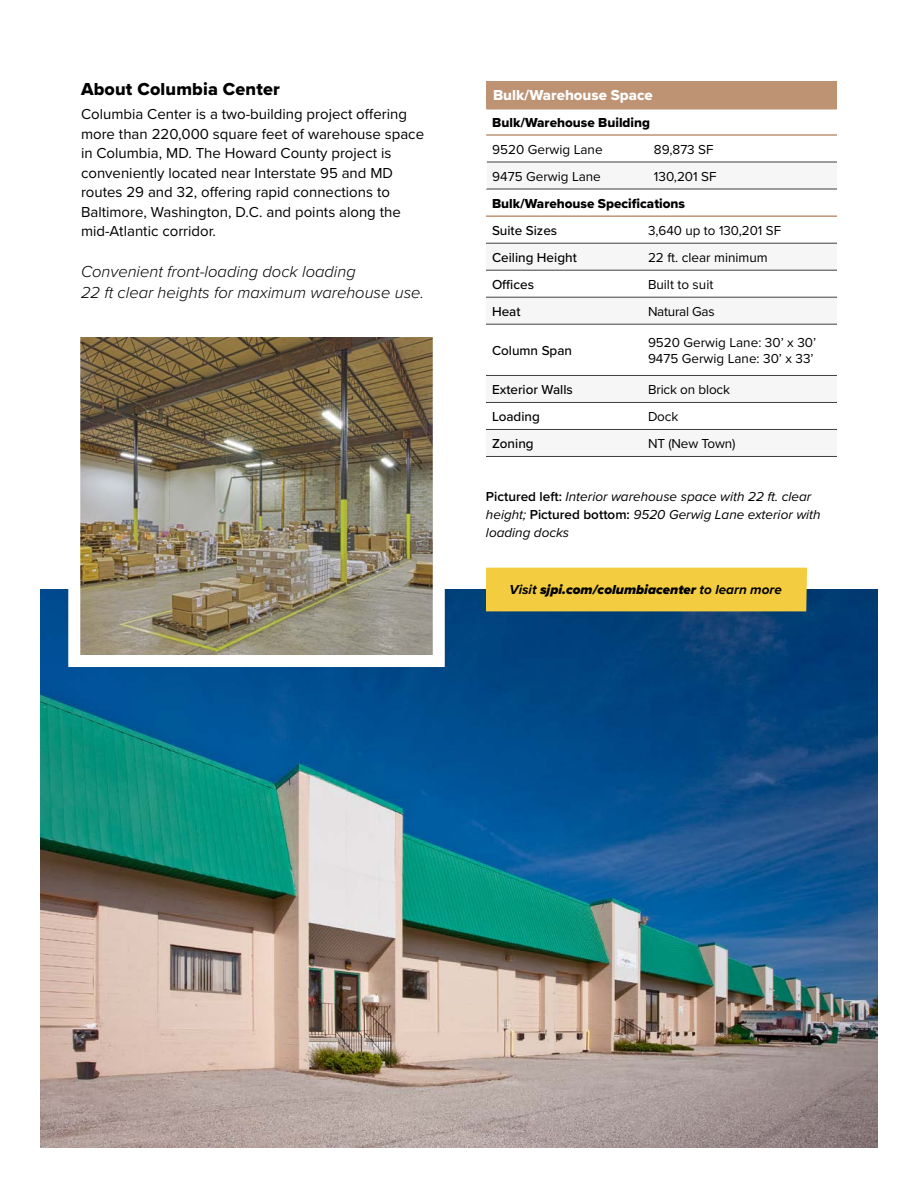
<style>
.page{position:relative;width:918px;height:1188px;background:#fff}
.page>*{position:absolute;margin:0;border:0;box-sizing:border-box;transform-origin:0 0}
.t1{font:18px "Proxima Nova Extrabld";letter-spacing:.01em;color:#000}
.t2{font:italic 300 16.5px/21px "Proxima Nova";color:#000}
.t3{font:15px/19.5px "Proxima Nova";color:#000}
.t4{font:15px "Proxima Nova Extrabld";color:#fff}
.t5{font:13.5px/16.5px "Proxima Nova";color:#000}
.t6{font:italic 13.5px/18px "Proxima Nova";color:#000}
.t7{font:500 13.5px "Proxima Nova";color:#000}
.t8{font:13.5px "Proxima Nova Extrabld";color:#000}
.t9{font:italic 900 13.5px "Proxima Nova";color:#000}
.t10{font:13.5px "Proxima Nova";letter-spacing:-.02em;color:#000}
.s1{font-weight:600;font-style:normal}
.s2{font-weight:700}
</style>
<div class="page">
<img style="left:41px;top:589px;width:837px;height:558px">
<img style="left:62px;top:337px;width:389px;height:336px">
<div style="left:486px;top:81px;width:351px;height:27px;background:#be9374"></div>
<svg style="left:486px;top:108px;width:162px;height:2px"></svg>
<svg style="left:648px;top:108px;width:189px;height:2px"></svg>
<hr style="left:486px;top:134px;width:162px;height:2px;background:#be9374">
<hr style="left:648px;top:134px;width:189px;height:2px;background:#be9374">
<hr style="left:486px;top:189px;width:162px;height:1px;background:#3d3f41">
<hr style="left:648px;top:189px;width:189px;height:1px;background:#3d3f41">
<svg style="left:486px;top:161px;width:351px;height:28px"></svg>
<svg style="left:486px;top:242px;width:351px;height:1px"></svg>
<svg style="left:486px;top:269px;width:351px;height:187px;fill:#f6f6f6"></svg>
<svg style="left:486px;top:325px;width:351px;height:104px"></svg>
<hr style="left:486px;top:243px;width:162px;height:1px;background:#3d3f41">
<hr style="left:648px;top:243px;width:189px;height:1px;background:#3d3f41">
<hr style="left:486px;top:270px;width:162px;height:1px;background:#3d3f41">
<hr style="left:648px;top:270px;width:189px;height:1px;background:#3d3f41">
<hr style="left:486px;top:297px;width:162px;height:1px;background:#3d3f41">
<hr style="left:648px;top:297px;width:189px;height:1px;background:#3d3f41">
<hr style="left:486px;top:324px;width:162px;height:1px;background:#3d3f41">
<hr style="left:648px;top:324px;width:189px;height:1px;background:#3d3f41">
<hr style="left:486px;top:375px;width:162px;height:1px;background:#3d3f41">
<hr style="left:648px;top:375px;width:189px;height:1px;background:#3d3f41">
<hr style="left:486px;top:402px;width:162px;height:1px;background:#3d3f41">
<hr style="left:648px;top:402px;width:189px;height:1px;background:#3d3f41">
<hr style="left:486px;top:429px;width:162px;height:1px;background:#3d3f41">
<hr style="left:648px;top:429px;width:189px;height:1px;background:#3d3f41">
<hr style="left:486px;top:456px;width:162px;height:1px;background:#3d3f41">
<hr style="left:648px;top:456px;width:189px;height:1px;background:#3d3f41">
<hr style="left:486px;top:215px;width:162px;height:2px;background:#be9374">
<hr style="left:648px;top:215px;width:189px;height:2px;background:#be9374">
<div style="left:486px;top:568px;width:321px;height:43px;background:#f3cd3f"></div>
<p class="t1" style="left:81px;top:76px;width:200px">About Columbia Center</p>
<p class="t3" style="left:81px;top:104px;width:345px">Columbia Center is a two-building project offering more than 220,000 square feet of warehouse space in Columbia, MD. The Howard County project is conveniently located near Interstate 95 and MD routes 29 and 32, offering rapid connections to Baltimore, Washington, D.C. and points along the mid-Atlantic corridor.</p>
<p class="t2" style="left:81px;top:260px;width:345px">Convenient front-loading dock loading<br>22 ft clear heights for maximum warehouse use.</p>
<p class="t4" style="left:493px;top:83px;width:161px">Bulk/Warehouse Space</p>
<p class="t8" style="left:492px;top:112px;width:159px">Bulk/Warehouse Building</p>
<p class="t5" style="left:492px;top:140px;width:112px">9520 Gerwig Lane</p>
<p class="t5" style="left:654px;top:140px;width:61px">89,873 SF</p>
<p class="t5" style="left:492px;top:167px;width:110px">9475 Gerwig Lane</p>
<p class="t5" style="left:654px;top:167px;width:64px">130,201 SF</p>
<p class="t8" style="left:492px;top:193px;width:195px">Bulk/Warehouse Specifications</p>
<p class="t7" style="left:492px;top:220px;width:67px">Suite Sizes</p>
<p class="t5" style="left:648px;top:222px;width:135px">3,640 up to 130,201 SF</p>
<p class="t7" style="left:492px;top:247px;width:86px">Ceiling Height</p>
<p class="t5" style="left:648px;top:249px;width:121px">22 ft. clear minimum</p>
<p class="t7" style="left:492px;top:274px;width:44px">Offices</p>
<p class="t5" style="left:648px;top:276px;width:67px">Built to suit</p>
<p class="t7" style="left:492px;top:301px;width:30px">Heat</p>
<p class="t10" style="left:648px;top:301px;width:68px">Natural Gas</p>
<p class="t7" style="left:492px;top:341px;width:82px">Column Span</p>
<p class="t5" style="left:648px;top:334px;width:170px">9520 Gerwig Lane: 30’ x 30’<br>9475 Gerwig Lane: 30’ x 33’</p>
<p class="t7" style="left:492px;top:380px;width:82px">Exterior Walls</p>
<p class="t5" style="left:648px;top:381px;width:84px">Brick on block</p>
<p class="t7" style="left:492px;top:407px;width:49px">Loading</p>
<p class="t5" style="left:648px;top:408px;width:32px">Dock</p>
<p class="t7" style="left:492px;top:434px;width:43px">Zoning</p>
<p class="t5" style="left:648px;top:435px;width:89px">NT (New Town)</p>
<p class="t6" style="left:486px;top:487px;width:336px"><span class="s1">Pictured left:</span> Interior warehouse space with 22 ft. clear height; <span class="s1">Pictured bottom:</span> 9520 Gerwig Lane exterior with loading docks</p>
<p class="t9" style="left:510px;top:580px;width:274px"><span class="s2">Visit</span> sjpi.com/columbiacenter <span class="s2">to learn more</span></p>
</div>
